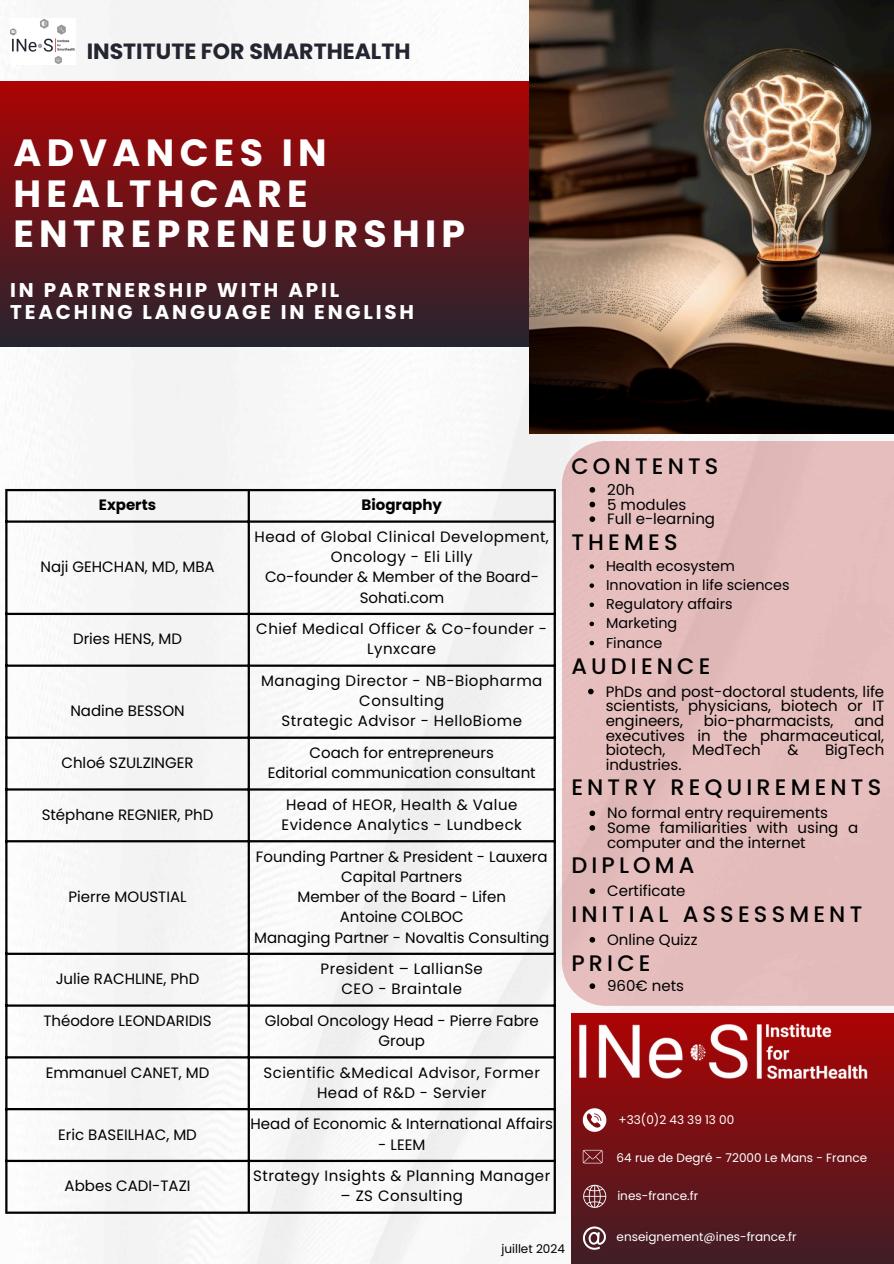
<style>
.page{position:relative;width:894px;height:1264px;background:#fff}
.page>*{position:absolute;margin:0;border:0;box-sizing:border-box;transform-origin:0 0}
.t1{font:700 37.8px/40.7px "Poppins";letter-spacing:.14em;color:#fff}
.t2{font:500 22.35px "Poppins";letter-spacing:.185em;color:#000}
.t3{font:700 22.05px "Poppins";color:#232530}
.t4{font:700 19.95px/21.3px "Poppins";letter-spacing:.14em;color:#fff}
.t5{font:15px/14.7px "Poppins";color:#000;text-align:center}
.t6{font:15px/20.2px "Poppins";letter-spacing:.03em;color:#000;text-align:center}
.t7{font:700 15px "Poppins";color:#000}
.t8{font:14.4px "Poppins";color:#000}
.t9{font:12px "Poppins";color:#fff}
.t10{font:12px "Poppins";color:#000}
</style>
<div class="page">
<img style="left:0;top:0;width:893px;height:1263px">
<div style="left:0;top:82px;width:614px;height:265px;background:linear-gradient(to bottom,#ad0303,#24252f)"></div>
<img style="left:529px;top:0;width:364px;height:433px">
<img style="left:10px;top:19px;width:65px;height:46px">
<hr style="left:5px;top:491px;width:2px;height:720px;background:#000">
<hr style="left:247px;top:491px;width:3px;height:720px;background:#000">
<hr style="left:553px;top:491px;width:2px;height:720px;background:#000">
<hr style="left:5px;top:489px;width:550px;height:2px;background:#000">
<hr style="left:5px;top:520px;width:550px;height:2px;background:#000">
<hr style="left:5px;top:612px;width:550px;height:3px;background:#000">
<hr style="left:5px;top:664px;width:550px;height:2px;background:#000">
<hr style="left:5px;top:736px;width:550px;height:2px;background:#000">
<hr style="left:5px;top:788px;width:550px;height:2px;background:#000">
<hr style="left:5px;top:840px;width:550px;height:2px;background:#000">
<hr style="left:5px;top:952px;width:550px;height:2px;background:#000">
<hr style="left:5px;top:1004px;width:550px;height:2px;background:#000">
<hr style="left:5px;top:1056px;width:550px;height:2px;background:#000">
<hr style="left:5px;top:1107px;width:550px;height:3px;background:#000">
<hr style="left:5px;top:1159px;width:550px;height:2px;background:#000">
<hr style="left:5px;top:1211px;width:550px;height:2px;background:#000">
<div style="left:561px;top:441px;width:332px;height:564px;background:#e6bdbd"></div>
<div style="left:571px;top:1013px;width:322px;height:250px;background:linear-gradient(to bottom,#ae0303,#401e27)"></div>
<img style="left:571px;top:1013px;width:304px;height:87px">
<svg style="left:589px;top:564px;width:5px;height:4px"></svg>
<svg style="left:589px;top:583px;width:5px;height:5px"></svg>
<svg style="left:589px;top:602px;width:5px;height:5px"></svg>
<svg style="left:589px;top:621px;width:5px;height:5px"></svg>
<svg style="left:589px;top:640px;width:5px;height:5px"></svg>
<svg style="left:589px;top:487px;width:6px;height:5px"></svg>
<svg style="left:589px;top:501px;width:6px;height:6px"></svg>
<svg style="left:589px;top:516px;width:6px;height:6px"></svg>
<svg style="left:582px;top:1108px;width:24px;height:23px"></svg>
<svg style="left:582px;top:1226px;width:24px;height:23px"></svg>
<svg style="left:582px;top:1184px;width:24px;height:23px"></svg>
<svg style="left:582px;top:1149px;width:20px;height:14px"></svg>
<svg style="left:588px;top:688px;width:5px;height:6px"></svg>
<svg style="left:589px;top:810px;width:6px;height:6px"></svg>
<svg style="left:589px;top:825px;width:6px;height:5px"></svg>
<svg style="left:589px;top:937px;width:6px;height:5px"></svg>
<svg style="left:589px;top:983px;width:6px;height:5px"></svg>
<svg style="left:589px;top:888px;width:6px;height:6px"></svg>
<h1 class="t3" style="left:87px;top:36px;width:325px">INSTITUTE FOR SMARTHEALTH</h1>
<h2 class="t1" style="left:13px;top:132px;width:453px">ADVANCES IN<br>HEALTHCARE<br>ENTREPRENEURSHIP</h2>
<h3 class="t4" style="left:10px;top:280px;width:405px">IN PARTNERSHIP WITH APIL<br>TEACHING LANGUAGE IN ENGLISH</h3>
<h2 class="t7" style="left:99px;top:494px;width:59px">Experts</h2>
<p class="t7" style="left:361px;top:494px;width:82px">Biography</p>
<p class="t5" style="left:40px;top:559px;width:176px">Naji GEHCHAN, MD, MBA</p>
<p class="t6" style="left:254px;top:526px;width:296px">Head of Global Clinical Development,<br>Oncology - Eli Lilly</p>
<h2 class="t5" style="left:265px;top:567px;width:275px;line-height:20.2px">Co-founder &amp; Member of the Board-<br>Sohati.com</h2>
<p class="t5" style="left:73px;top:631px;width:110px">Dries HENS, MD</p>
<p class="t6" style="left:256px;top:618px;width:292px">Chief Medical Officer &amp; Co-founder -<br>Lynxcare</p>
<p class="t5" style="left:70px;top:703px;width:116px">Nadine BESSON</p>
<h2 class="t5" style="left:61px;top:755px;width:134px">Chloé SZULZINGER</h2>
<p class="t6" style="left:261px;top:670px;width:282px">Managing Director - NB-Biopharma<br>Consulting</p>
<p class="t6" style="left:281px;top:711px;width:242px">Strategic Advisor - HelloBiome</p>
<p class="t5" style="left:309px;top:745px;width:186px">Coach for entrepreneurs</p>
<h2 class="t5" style="left:268px;top:765px;width:269px">Editorial communication consultant</h2>
<p class="t5" style="left:42px;top:807px;width:173px">Stéphane REGNIER, PhD</p>
<p class="t6" style="left:281px;top:794px;width:242px">Head of HEOR, Health &amp; Value<br>Evidence Analytics - Lundbeck</p>
<h2 class="t5" style="left:68px;top:889px;width:120px">Pierre MOUSTIAL</h2>
<p class="t5" style="left:56px;top:971px;width:145px">Julie RACHLINE, PhD</p>
<p class="t5" style="left:256px;top:846px;width:293px;line-height:20.2px">Founding Partner &amp; President - Lauxera<br>Capital Partners</p>
<h2 class="t5" style="left:297px;top:889px;width:210px">Member of the Board - Lifen</h2>
<p class="t5" style="left:340px;top:909px;width:125px">Antoine COLBOC</p>
<h2 class="t5" style="left:254px;top:929px;width:297px">Managing Partner - Novaltis Consulting</h2>
<p class="t6" style="left:320px;top:958px;width:164px">President – LallianSe</p>
<p class="t6" style="left:341px;top:978px;width:122px">CEO - Braintale</p>
<p class="t5" style="left:43px;top:1013px;width:170px">Théodore LEONDARIDIS</p>
<p class="t5" style="left:264px;top:1010px;width:275px;line-height:20.2px">Global Oncology Head - Pierre Fabre<br>Group</p>
<p class="t5" style="left:46px;top:1064px;width:165px">Emmanuel CANET, MD</p>
<p class="t6" style="left:263px;top:1062px;width:278px">Scientific &amp;Medical Advisor, Former<br>Head of R&amp;D - Servier</p>
<p class="t5" style="left:58px;top:1126px;width:140px">Eric BASEILHAC, MD</p>
<p class="t5" style="left:250px;top:1116px;width:304px">Head of Economic &amp; International Affairs</p>
<p class="t5" style="left:378px;top:1136px;width:49px">- LEEM</p>
<p class="t2" style="left:571px;top:451px;width:148px">CONTENTS</p>
<p class="t5" style="left:607px;top:482px;width:29px">20h</p>
<p class="t5" style="left:607px;top:497px;width:81px">5 modules</p>
<p class="t5" style="left:607px;top:511px;width:109px">Full e-learning</p>
<p class="t2" style="left:571px;top:526px;width:108px">THEMES</p>
<p class="t8" style="left:606px;top:556px;width:130px">Health ecosystem</p>
<p class="t8" style="left:606px;top:575px;width:185px">Innovation in life sciences</p>
<p class="t8" style="left:606px;top:594px;width:128px">Regulatory affairs</p>
<p class="t8" style="left:606px;top:613px;width:73px">Marketing</p>
<p class="t8" style="left:606px;top:632px;width:58px">Finance</p>
<p class="t2" style="left:571px;top:650px;width:141px">AUDIENCE</p>
<p class="t5" style="left:605px;top:684px;width:280px;text-align:justify">PhDs and post-doctoral students, life scientists, physicians, biotech or IT engineers,</p>
<p class="t5" style="left:703px;top:713px;width:131px">bio-pharmacists,</p>
<p class="t5" style="left:605px;top:713px;width:280px;text-align:justify;text-indent:249px">and executives in the pharmaceutical, biotech,</p>
<p class="t5" style="left:692px;top:742px;width:70px">MedTech</p>
<p class="t5" style="left:787px;top:742px;width:13px">&amp;</p>
<p class="t5" style="left:824px;top:742px;width:61px">BigTech</p>
<p class="t5" style="left:605px;top:757px;width:77px">industries.</p>
<p class="t2" style="left:571px;top:772px;width:311px">ENTRY REQUIREMENTS</p>
<p class="t5" style="left:607px;top:805px;width:222px">No formal entry requirements</p>
<p class="t5" style="left:607px;top:820px;width:252px;text-align:left">Some familiarities with using a computer and the internet</p>
<p class="t2" style="left:571px;top:849px;width:125px">DIPLOMA</p>
<p class="t5" style="left:607px;top:883px;width:80px">Certificate</p>
<p class="t2" style="left:571px;top:898px;width:292px">INITIAL ASSESSMENT</p>
<p class="t5" style="left:607px;top:932px;width:92px">Online Quizz</p>
<p class="t2" style="left:571px;top:947px;width:81px">PRICE</p>
<p class="t5" style="left:607px;top:978px;width:78px">960€ nets</p>
<p class="t9" style="left:618px;top:1110px;width:117px">+33(0)2 43 39 13 00</p>
<p class="t9" style="left:616px;top:1149px;width:252px">64 rue de Degré - 72000 Le Mans - France</p>
<p class="t5" style="left:65px;top:1178px;width:127px">Abbes CADI-TAZI</p>
<p class="t6" style="left:253px;top:1165px;width:298px">Strategy Insights &amp; Planning Manager</p>
<p class="t6" style="left:340px;top:1185px;width:124px">– ZS Consulting</p>
<p class="t10" style="left:501px;top:1240px;width:65px">juillet 2024</p>
<p class="t9" style="left:617px;top:1187px;width:82px">ines-france.fr</p>
<p class="t9" style="left:616px;top:1228px;width:181px">enseignement@ines-france.fr</p>
</div>
